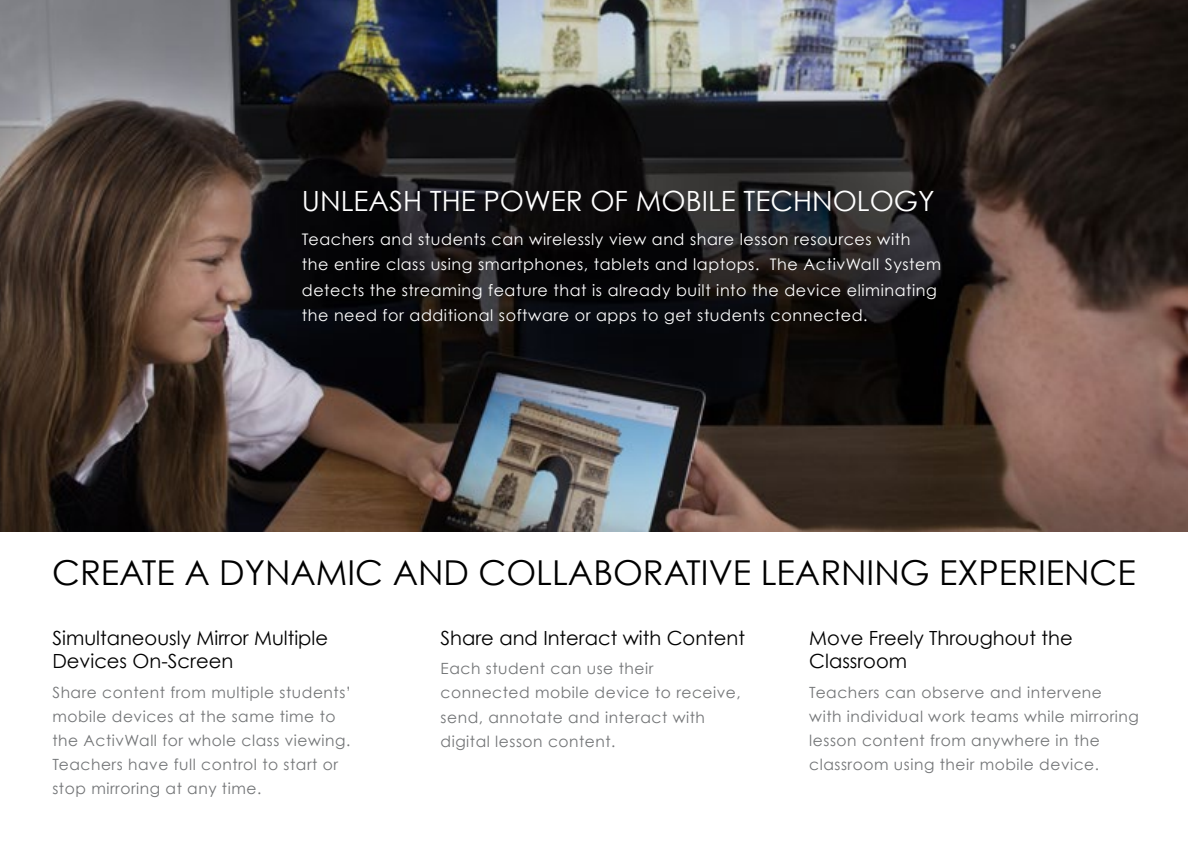
<style>
.page{position:relative;width:1188px;height:864px;background:#fff}
.page>*{position:absolute;margin:0;border:0;box-sizing:border-box;transform-origin:0 0}
.t1{font:34.35px "Century Gothic";color:#000}
.t2{font:27.9px "Century Gothic";color:#fff}
.t3{font:19.5px/23.4px "Century Gothic";color:#000}
.t4{font:15.9px/25.5px "Century Gothic";letter-spacing:.035em;color:#fff}
.t5{font:15.45px/24px "Century Gothic";letter-spacing:.035em;color:#737577}
</style>
<div class="page">
<img style="left:0;top:0;width:1188px;height:531px">
<h2 class="t2" style="left:302px;top:184px;width:634px">UNLEASH THE POWER OF MOBILE TECHNOLOGY</h2>
<p class="t4" style="left:302px;top:226px;width:641px">Teachers and students can wirelessly view and share lesson resources with the entire class using smartphones, tablets and laptops. The ActivWall System detects the streaming feature that is already built into the device eliminating the need for additional software or apps to get students connected.</p>
<h1 class="t1" style="left:52px;top:552px;width:1085px">CREATE A DYNAMIC AND COLLABORATIVE LEARNING EXPERIENCE</h1>
<p class="t3" style="left:52px;top:626px;width:277px">Simultaneously Mirror Multiple<br>Devices On-Screen</p>
<p class="t5" style="left:52px;top:680px;width:300px">Share content from multiple students’ mobile devices at the same time to the ActivWall for whole class viewing.<br>Teachers have full control to start or stop mirroring at any time.</p>
<p class="t3" style="left:441px;top:626px;width:306px">Share and Interact with Content</p>
<p class="t5" style="left:441px;top:657px;width:302px">Each student can use their connected mobile device to receive, send, annotate and interact with digital lesson content.</p>
<p class="t3" style="left:809px;top:626px;width:265px">Move Freely Throughout the<br>Classroom</p>
<p class="t5" style="left:809px;top:680px;width:331px">Teachers can observe and intervene<br>with individual work teams while mirroring lesson content from anywhere in the classroom using their mobile device.</p>
</div>
